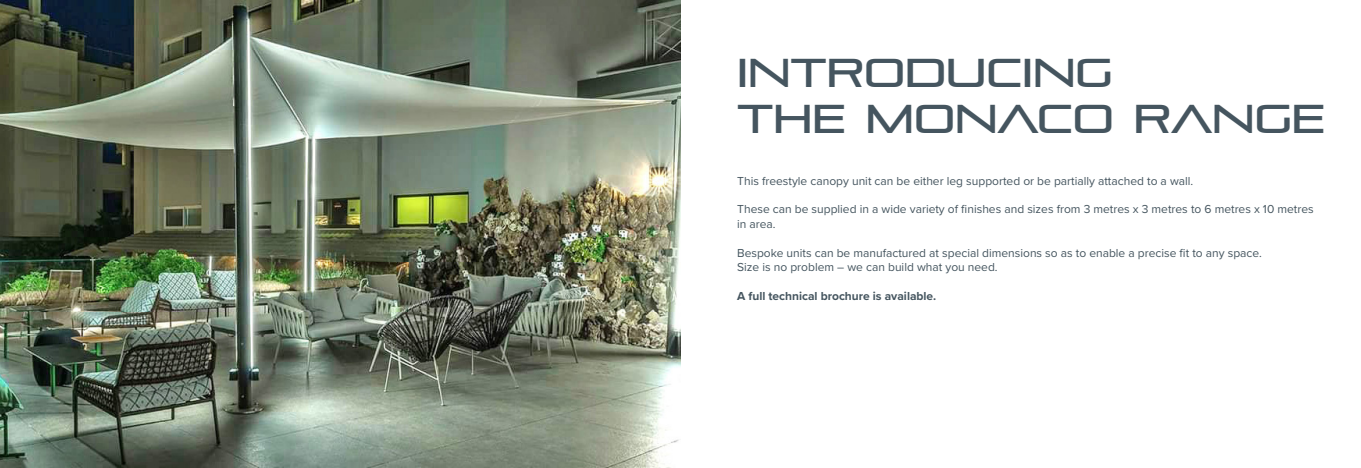
<style>
.page{position:relative;width:1361px;height:468px;background:#fff}
.page>*{position:absolute;margin:0;border:0;box-sizing:border-box;transform-origin:0 0}
.t1{font:40px/46px "Pirulen Rg";color:#45555f}
.t2{font:12px/14.4px "Proxima Nova";color:#45555f}
.t3{font:700 12px "Proxima Nova";color:#45555f}
</style>
<div class="page">
<img style="left:0;top:0;width:680px;height:468px">
<p class="t1" style="left:737px;top:50px;width:590px">INTRODUCING<br>THE MONACO RANGE</p>
<p class="t2" style="left:737px;top:173px;width:458px">This freestyle canopy unit can be either leg supported or be partially attached to a wall.</p>
<p class="t2" style="left:737px;top:202px;width:578px">These can be supplied in a wide variety of finishes and sizes from 3 metres x 3 metres to 6 metres x 10 metres in area.</p>
<p class="t2" style="left:737px;top:245px;width:526px">Bespoke units can be manufactured at special dimensions so as to enable a precise fit to any space.</p>
<p class="t2" style="left:737px;top:259px;width:262px">Size is no problem – we can build what you need.</p>
<p class="t3" style="left:737px;top:287px;width:201px">A full technical brochure is available.</p>
</div>
